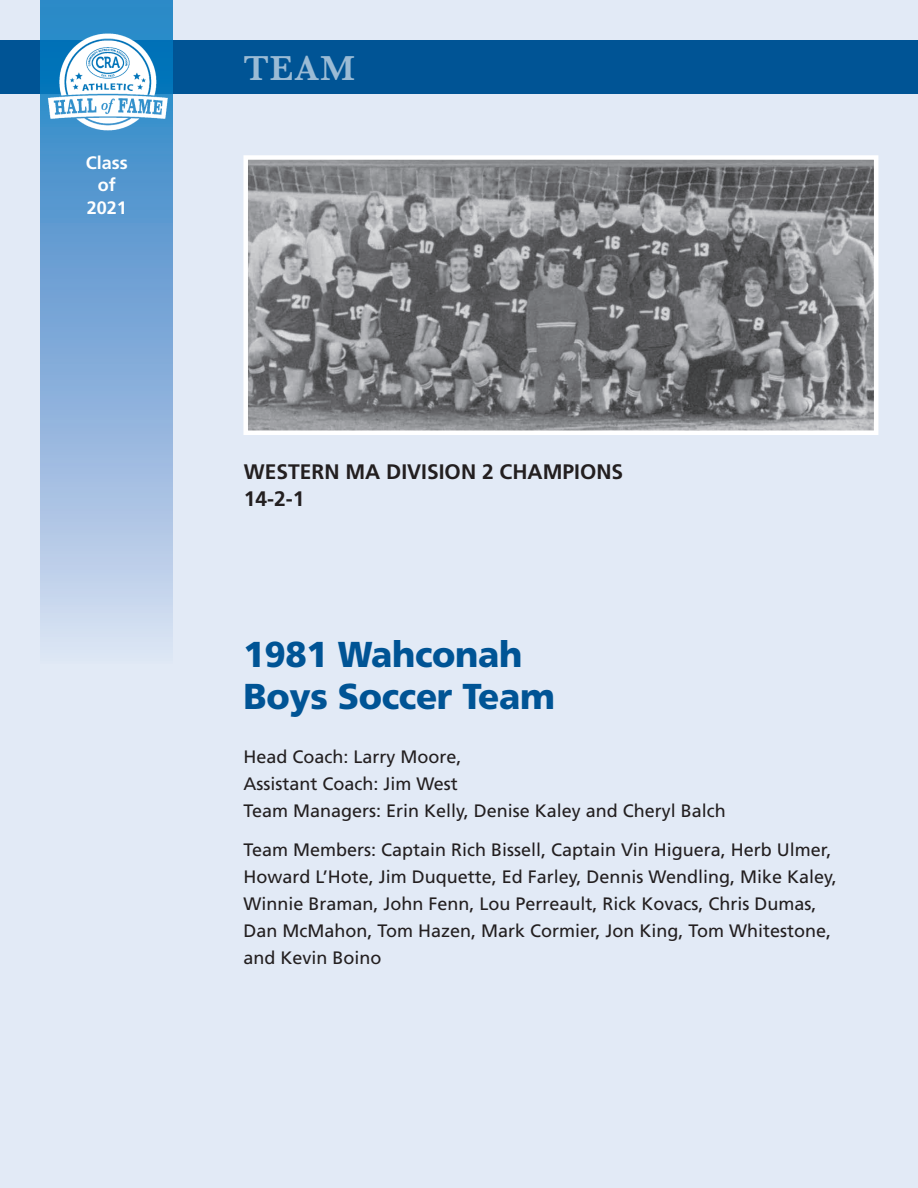
<style>
.page{position:relative;width:918px;height:1188px;background:#e2eaf6}
.page>*{position:absolute;margin:0;border:0;box-sizing:border-box;transform-origin:0 0}
.t1{font:900 36px/42px "Frutiger";letter-spacing:-.01em;color:#005495}
.t2{font:600 36px "Baskerville";color:rgb(255 255 255/.61)}
.t3{font:700 21px/27px "Frutiger";color:#231f20}
.t4{font:18px/27px "Frutiger";color:#231f20}
.t5{font:700 18px/22.5px "Frutiger";color:#fff;text-align:center}
</style>
<div class="page">
<div style="left:0;top:40px;width:918px;height:54px;background:#005495"></div>
<svg style="left:41px;top:0;width:132px;height:642px"></svg>
<img style="left:42px;top:31px;width:131px;height:102px">
<img style="left:248px;top:160px;width:625px;height:270px">
<div style="left:243px;top:155px;width:635px;height:280px;border:4px solid #fff"></div>
<p class="t5" style="left:86px;top:153px;width:43px">Class of<br>2021</p>
<h1 class="t2" style="left:243px;top:46px;width:113px">TEAM</h1>
<p class="t3" style="left:244px;top:460px;width:381px">WESTERN MA DIVISION 2 CHAMPIONS<br>14-2-1</p>
<h1 class="t1" style="left:243px;top:636px;width:313px">1981 Wahconah<br>Boys Soccer Team</h1>
<p class="t4" style="left:243px;top:745px;width:484px">Head Coach: Larry Moore,<br>Assistant Coach: Jim West<br>Team Managers: Erin Kelly, Denise Kaley and Cheryl Balch</p>
<p class="t4" style="left:243px;top:838px;width:595px">Team Members: Captain Rich Bissell, Captain Vin Higuera, Herb Ulmer, Howard L’Hote, Jim Duquette, Ed Farley, Dennis Wendling, Mike Kaley, Winnie Braman, John Fenn, Lou Perreault, Rick Kovacs, Chris Dumas, Dan McMahon, Tom Hazen, Mark Cormier, Jon King, Tom Whitestone, and Kevin Boino</p>
</div>
